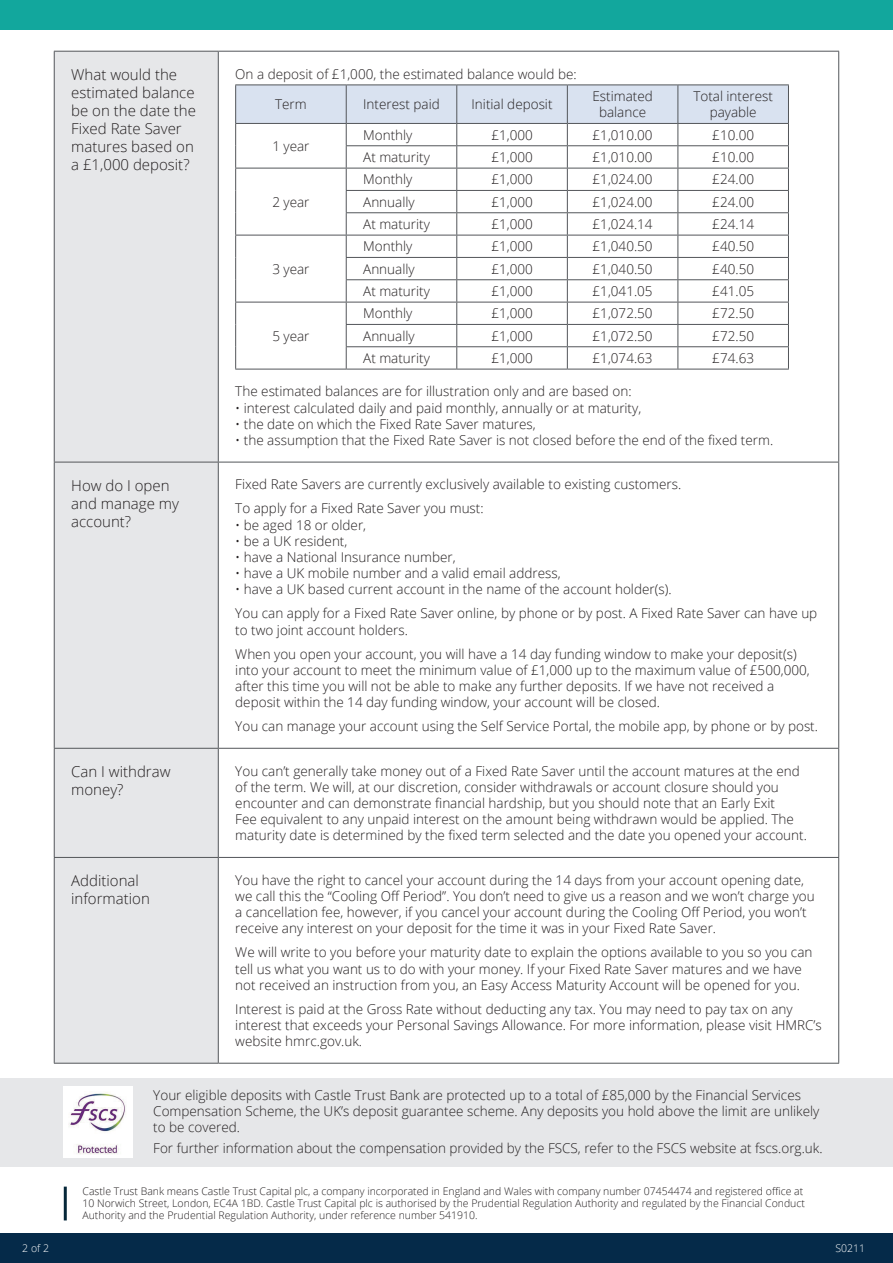
<style>
.page{position:relative;width:893px;height:1263px;background:#fff}
.page>*{position:absolute;margin:0;border:0;box-sizing:border-box;transform-origin:0 0}
.t1{font:300 15px/18px "Open Sans";color:#231f20}
.t2{font:300 13.5px/16.2px "Open Sans";color:#231f20}
.t3{font:300 10.5px/12px "Open Sans";color:#231f20}
.t4{font:300 10.5px "Open Sans";color:#fff}
</style>
<div class="page">
<div style="left:0;top:0;width:893px;height:30px;background:#12a79d"></div>
<div style="left:0;top:1233px;width:893px;height:30px;background:#052a49"></div>
<hr style="left:64px;top:1186px;width:3px;height:34px;background:#062739">
<div style="left:55px;top:52px;width:163px;height:1011px;background:#e6e7e9"></div>
<hr style="left:54px;top:51px;width:164px;height:1px;background:#53565a">
<hr style="left:54px;top:52px;width:1px;height:410px;background:#53565a">
<hr style="left:218px;top:51px;width:621px;height:1px;background:#53565a">
<hr style="left:218px;top:52px;width:1px;height:410px;background:#53565a">
<hr style="left:838px;top:52px;width:1px;height:410px;background:#53565a">
<hr style="left:54px;top:462px;width:164px;height:1px;background:#53565a">
<hr style="left:54px;top:462px;width:1px;height:286px;background:#53565a">
<hr style="left:218px;top:462px;width:621px;height:1px;background:#53565a">
<hr style="left:218px;top:462px;width:1px;height:286px;background:#53565a">
<hr style="left:838px;top:462px;width:1px;height:286px;background:#53565a">
<hr style="left:54px;top:748px;width:164px;height:1px;background:#53565a">
<hr style="left:54px;top:749px;width:1px;height:108px;background:#53565a">
<hr style="left:218px;top:748px;width:621px;height:1px;background:#53565a">
<hr style="left:218px;top:749px;width:1px;height:108px;background:#53565a">
<hr style="left:838px;top:749px;width:1px;height:108px;background:#53565a">
<hr style="left:54px;top:857px;width:164px;height:1px;background:#53565a">
<hr style="left:54px;top:858px;width:1px;height:205px;background:#53565a">
<hr style="left:218px;top:857px;width:621px;height:1px;background:#53565a">
<hr style="left:218px;top:858px;width:1px;height:205px;background:#53565a">
<hr style="left:838px;top:858px;width:1px;height:205px;background:#53565a">
<hr style="left:54px;top:1063px;width:164px;height:1px;background:#53565a">
<hr style="left:218px;top:1063px;width:621px;height:1px;background:#53565a">
<svg style="left:235px;top:85px;width:554px;height:284px"></svg>
<hr style="left:235px;top:369px;width:111px;height:1px;background:#53565a">
<hr style="left:346px;top:369px;width:111px;height:1px;background:#53565a">
<hr style="left:457px;top:369px;width:110px;height:1px;background:#53565a">
<hr style="left:567px;top:369px;width:111px;height:1px;background:#53565a">
<hr style="left:678px;top:369px;width:111px;height:1px;background:#53565a">
<div style="left:0;top:1078px;width:893px;height:88px;background:#e6e7e9"></div>
<img style="left:64px;top:1087px;width:68px;height:70px">
<p class="t4" style="left:22px;top:1241px;width:28px">2 of 2</p>
<p class="t1" style="left:71px;top:65px;width:126px">What would the estimated balance be on the date the<br>Fixed Rate Saver matures based on a £1,000 deposit?</p>
<p class="t2" style="left:235px;top:65px;width:343px">On a deposit of £1,000, the estimated balance would be:</p>
<p class="t2" style="left:275px;top:96px;width:33px">Term</p>
<p class="t2" style="left:363px;top:96px;width:78px">Interest paid</p>
<p class="t2" style="left:472px;top:96px;width:82px">Initial deposit</p>
<p class="t2" style="left:592px;top:88px;width:62px;text-align:center">Estimated balance</p>
<p class="t2" style="left:693px;top:88px;width:81px;text-align:center">Total interest payable</p>
<p class="t2" style="left:272px;top:138px;width:39px">1 year</p>
<p class="t2" style="left:363px;top:126px;width:51px">Monthly</p>
<p class="t2" style="left:491px;top:126px;width:43px">£1,000</p>
<p class="t2" style="left:593px;top:126px;width:62px">£1,010.00</p>
<p class="t2" style="left:712px;top:126px;width:43px">£10.00</p>
<p class="t2" style="left:363px;top:149px;width:68px">At maturity</p>
<p class="t2" style="left:491px;top:149px;width:43px">£1,000</p>
<p class="t2" style="left:593px;top:149px;width:62px">£1,010.00</p>
<p class="t2" style="left:712px;top:149px;width:43px">£10.00</p>
<p class="t2" style="left:363px;top:171px;width:51px">Monthly</p>
<p class="t2" style="left:491px;top:171px;width:43px">£1,000</p>
<p class="t2" style="left:593px;top:171px;width:62px">£1,024.00</p>
<p class="t2" style="left:712px;top:171px;width:43px">£24.00</p>
<p class="t2" style="left:363px;top:193px;width:53px">Annually</p>
<p class="t2" style="left:491px;top:193px;width:43px">£1,000</p>
<p class="t2" style="left:593px;top:193px;width:62px">£1,024.00</p>
<p class="t2" style="left:712px;top:193px;width:43px">£24.00</p>
<p class="t2" style="left:363px;top:216px;width:68px">At maturity</p>
<p class="t2" style="left:491px;top:216px;width:43px">£1,000</p>
<p class="t2" style="left:593px;top:216px;width:62px">£1,024.14</p>
<p class="t2" style="left:712px;top:216px;width:43px">£24.14</p>
<p class="t2" style="left:272px;top:193px;width:39px">2 year</p>
<p class="t2" style="left:272px;top:260px;width:39px">3 year</p>
<p class="t2" style="left:363px;top:238px;width:51px">Monthly</p>
<p class="t2" style="left:491px;top:238px;width:43px">£1,000</p>
<p class="t2" style="left:593px;top:238px;width:62px">£1,040.50</p>
<p class="t2" style="left:712px;top:238px;width:43px">£40.50</p>
<p class="t2" style="left:363px;top:260px;width:53px">Annually</p>
<p class="t2" style="left:491px;top:260px;width:43px">£1,000</p>
<p class="t2" style="left:593px;top:260px;width:62px">£1,040.50</p>
<p class="t2" style="left:712px;top:260px;width:43px">£40.50</p>
<p class="t2" style="left:363px;top:283px;width:68px">At maturity</p>
<p class="t2" style="left:491px;top:283px;width:43px">£1,000</p>
<p class="t2" style="left:593px;top:283px;width:62px">£1,041.05</p>
<p class="t2" style="left:712px;top:283px;width:43px">£41.05</p>
<p class="t2" style="left:363px;top:305px;width:51px">Monthly</p>
<p class="t2" style="left:491px;top:305px;width:43px">£1,000</p>
<p class="t2" style="left:593px;top:305px;width:62px">£1,072.50</p>
<p class="t2" style="left:712px;top:305px;width:43px">£72.50</p>
<p class="t2" style="left:363px;top:327px;width:53px">Annually</p>
<p class="t2" style="left:491px;top:327px;width:43px">£1,000</p>
<p class="t2" style="left:593px;top:327px;width:62px">£1,072.50</p>
<p class="t2" style="left:712px;top:327px;width:43px">£72.50</p>
<p class="t2" style="left:363px;top:350px;width:68px">At maturity</p>
<p class="t2" style="left:491px;top:350px;width:43px">£1,000</p>
<p class="t2" style="left:593px;top:350px;width:62px">£1,074.63</p>
<p class="t2" style="left:712px;top:350px;width:43px">£74.63</p>
<p class="t2" style="left:235px;top:383px;width:398px">The estimated balances are for illustration only and are based on:</p>
<p class="t2" style="left:235px;top:399px;width:407px">• interest calculated daily and paid monthly, annually or at maturity,</p>
<p class="t2" style="left:235px;top:415px;width:302px">• the date on which the Fixed Rate Saver matures,</p>
<p class="t2" style="left:235px;top:432px;width:539px">• the assumption that the Fixed Rate Saver is not closed before the end of the fixed term.</p>
<p class="t2" style="left:272px;top:327px;width:39px">5 year</p>
<p class="t1" style="left:71px;top:476px;width:109px">How do I open and manage my account?</p>
<p class="t2" style="left:235px;top:476px;width:447px">Fixed Rate Savers are currently exclusively available to existing customers.</p>
<p class="t2" style="left:235px;top:500px;width:250px">To apply for a Fixed Rate Saver you must:</p>
<p class="t2" style="left:235px;top:516px;width:132px">• be aged 18 or older,</p>
<p class="t2" style="left:235px;top:532px;width:114px">• be a UK resident,</p>
<p class="t2" style="left:235px;top:549px;width:222px">• have a National Insurance number,</p>
<p class="t2" style="left:235px;top:565px;width:327px">• have a UK mobile number and a valid email address,</p>
<p class="t2" style="left:235px;top:581px;width:438px">• have a UK based current account in the name of the account holder(s).</p>
<p class="t2" style="left:235px;top:605px;width:584px">You can apply for a Fixed Rate Saver online, by phone or by post. A Fixed Rate Saver can have up to two joint account holders.</p>
<p class="t2" style="left:235px;top:645px;width:576px">When you open your account, you will have a 14 day funding window to make your deposit(s) into your account to meet the minimum value of £1,000 up to the maximum value of £500,000, after this time you will not be able to make any further deposits. If we have not received a deposit within the 14 day funding window, your account will be closed.</p>
<p class="t2" style="left:235px;top:718px;width:584px">You can manage your account using the Self Service Portal, the mobile app, by phone or by post.</p>
<p class="t1" style="left:71px;top:762px;width:101px">Can I withdraw money?</p>
<p class="t2" style="left:235px;top:762px;width:573px">You can’t generally take money out of a Fixed Rate Saver until the account matures at the end of the term. We will, at our discretion, consider withdrawals or account closure should you encounter and can demonstrate financial hardship, but you should note that an Early Exit<br>Fee equivalent to any unpaid interest on the amount being withdrawn would be applied. The maturity date is determined by the fixed term selected and the date you opened your account.</p>
<p class="t1" style="left:71px;top:871px;width:80px">Additional information</p>
<p class="t2" style="left:235px;top:871px;width:581px">You have the right to cancel your account during the 14 days from your account opening date, we call this the “Cooling Off Period”. You don’t need to give us a reason and we won’t charge you a cancellation fee, however, if you cancel your account during the Cooling Off Period, you won’t receive any interest on your deposit for the time it was in your Fixed Rate Saver.</p>
<p class="t2" style="left:235px;top:944px;width:579px">We will write to you before your maturity date to explain the options available to you so you can tell us what you want us to do with your money. If your Fixed Rate Saver matures and we have not received an instruction from you, an Easy Access Maturity Account will be opened for you.</p>
<p class="t2" style="left:235px;top:1000px;width:588px">Interest is paid at the Gross Rate without deducting any tax. You may need to pay tax on any interest that exceeds your Personal Savings Allowance. For more information, please visit HMRC’s website hmrc.gov.uk.</p>
<p class="t2" style="left:153px;top:1087px;width:668px">Your eligible deposits with Castle Trust Bank are protected up to a total of £85,000 by the Financial Services<br>Compensation Scheme, the UK’s deposit guarantee scheme. Any deposits you hold above the limit are unlikely to be covered.</p>
<p class="t2" style="left:153px;top:1140px;width:671px">For further information about the compensation provided by the FSCS, refer to the FSCS website at fscs.org.uk.</p>
<p class="t3" style="left:82px;top:1184px;width:724px">Castle Trust Bank means Castle Trust Capital plc, a company incorporated in England and Wales with company number 07454474 and registered office at<br>10 Norwich Street, London, EC4A 1BD. Castle Trust Capital plc is authorised by the Prudential Regulation Authority and regulated by the Financial Conduct<br>Authority and the Prudential Regulation Authority, under reference number 541910.</p>
<p class="t4" style="left:836px;top:1241px;width:31px">S0211</p>
</div>
